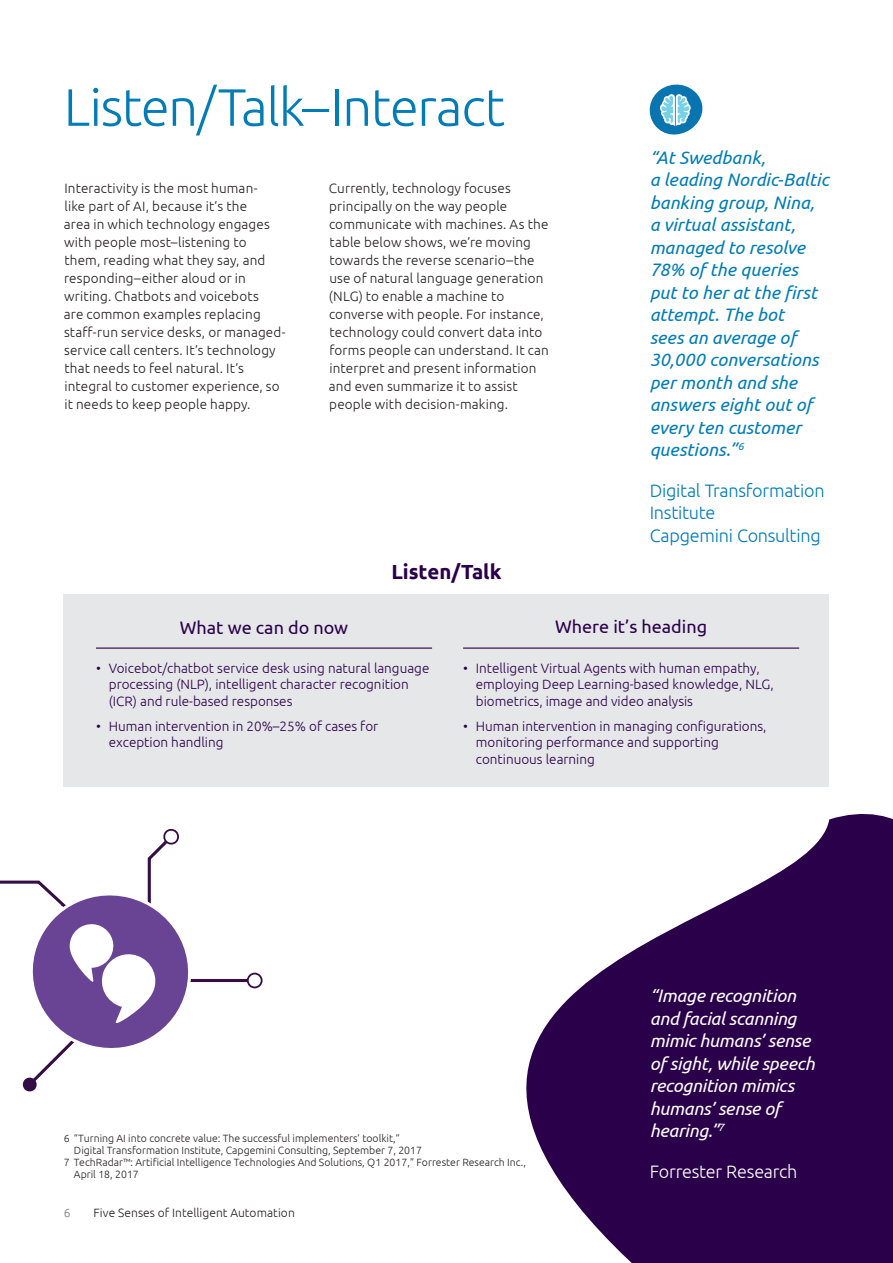
<style>
.page{position:relative;width:893px;height:1263px;background:#fff}
.page>*{position:absolute;margin:0;border:0;box-sizing:border-box;transform-origin:0 0}
.t1{font:300 52.5px "Ubuntu";letter-spacing:-.025em;color:#007cb6}
.t2{font:700 20.4px "Ubuntu";color:#2a004a}
.t3{font:italic 18px/22.5px "Ubuntu";letter-spacing:.005em;color:#007cb6}
.t4{font:italic 18px/22.5px "Ubuntu";letter-spacing:-.01em;color:#fff}
.t5{font:300 18px/22.5px "Ubuntu";letter-spacing:-.015em;color:#007cb6}
.t6{font:18px "Ubuntu";color:#2a004a}
.t7{font:300 18px "Ubuntu";letter-spacing:-.015em;color:#fff}
.t8{font:300 13.5px/18px "Ubuntu";letter-spacing:.01em;color:#231f20}
.t9{font:300 13.5px/16.5px "Ubuntu";color:#2a004a}
.t10{font:300 12px "Ubuntu";letter-spacing:.005em;color:#231f20}
.t11{font:300 12px "Ubuntu";color:#76787b}
.t12{font:300 10.5px "Ubuntu";color:#231f20}
</style>
<div class="page">
<div style="left:64px;top:594px;width:765px;height:193px;background:#e6e7e9"></div>
<hr style="left:96px;top:647px;width:336px;height:2px;background:#2a004a">
<hr style="left:463px;top:647px;width:336px;height:2px;background:#2a004a">
<svg style="left:526px;top:814px;width:367px;height:449px;fill:#2a004a"></svg>
<svg style="left:0;top:829px;width:263px;height:263px"></svg>
<svg style="left:649px;top:84px;width:54px;height:51px"></svg>
<h1 class="t1" style="left:64px;top:75px;width:443px">Listen/Talk–Interact</h1>
<p class="t8" style="left:64px;top:179px;width:223px">Interactivity is the most human-<br>like part of AI, because it’s the<br>area in which technology engages with people most–listening to<br>them, reading what they say, and responding–either aloud or in writing. Chatbots and voicebots<br>are common examples replacing staff-run service desks, or managed&shy;service call centers. It’s technology that needs to feel natural. It’s integral to customer experience, so it needs to keep people happy.</p>
<p class="t8" style="left:329px;top:179px;width:221px">Currently, technology focuses principally on the way people communicate with machines. As the table below shows, we’re moving towards the reverse scenario–the use of natural language generation (NLG) to enable a machine to converse with people. For instance, technology could convert data into forms people can understand. It can interpret and present information and even summarize it to assist people with decision-making.</p>
<h2 class="t2" style="left:391px;top:559px;width:112px">Listen/Talk</h2>
<p class="t3" style="left:650px;top:145px;width:181px">“At Swedbank,<br>a leading Nordic-Baltic banking group, Nina, a virtual assistant, managed to resolve<br>78% of the queries put to her at the first attempt. The bot<br>sees an average of<br>30,000 conversations per month and she answers eight out of every ten customer questions.”<sup>6</sup></p>
<h3 class="t5" style="left:650px;top:478px;width:176px">Digital Transformation<br>Institute<br>Capgemini Consulting</h3>
<h3 class="t6" style="left:180px;top:616px;width:170px">What we can do now</h3>
<p class="t9" style="left:109px;top:659px;width:322px;text-indent:-13px">• Voicebot/chatbot service desk using natural language processing (NLP), intelligent character recognition (ICR) and rule-based responses</p>
<p class="t9" style="left:109px;top:717px;width:271px;text-indent:-13px">• Human intervention in 20%–25% of cases for exception handling</p>
<h3 class="t6" style="left:555px;top:616px;width:154px">Where it’s heading</h3>
<p class="t9" style="left:476px;top:659px;width:299px;text-indent:-13px">• Intelligent Virtual Agents with human empathy, employing Deep Learning-based knowledge, NLG, biometrics, image and video analysis</p>
<p class="t9" style="left:476px;top:717px;width:292px;text-indent:-13px">• Human intervention in managing configurations, monitoring performance and supporting continuous learning</p>
<p class="t12" style="left:64px;top:1132px;width:338px">6 “Turning AI into concrete value: The successful implementers’ toolkit,”</p>
<p class="t12" style="left:74px;top:1144px;width:350px">Digital Transformation Institute, Capgemini Consulting, September 7, 2017</p>
<p class="t12" style="left:64px;top:1156px;width:464px">7 TechRadar™: Artificial Intelligence Technologies And Solutions, Q1 2017,” Forrester Research Inc.,</p>
<p class="t12" style="left:74px;top:1168px;width:66px">April 18, 2017</p>
<p class="t11" style="left:64px;top:1205px;width:8px">6</p>
<p class="t10" style="left:94px;top:1205px;width:203px">Five Senses of Intelligent Automation</p>
<h3 class="t4" style="left:650px;top:984px;width:166px">“Image recognition and facial scanning mimic humans’ sense of sight, while speech recognition mimics humans’ sense of hearing.”<sup>7</sup></h3>
<h3 class="t7" style="left:650px;top:1161px;width:149px">Forrester Research</h3>
</div>
